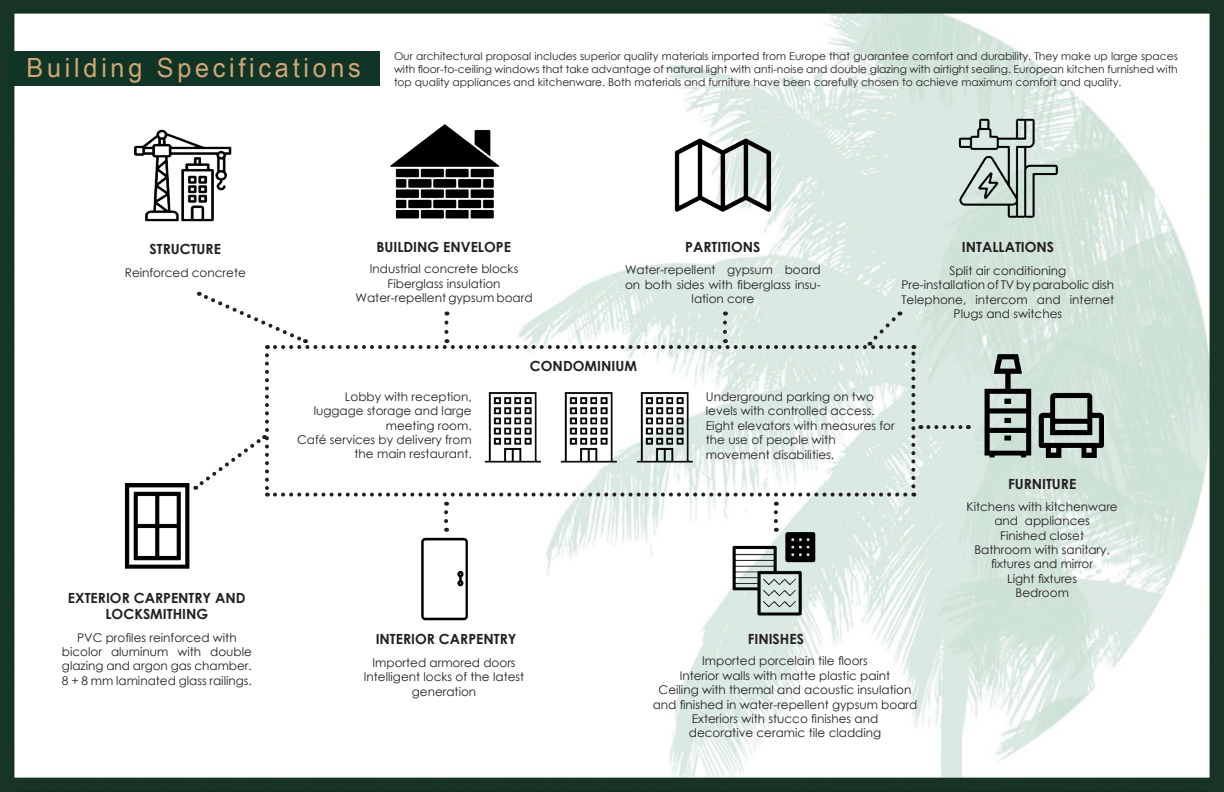
<style>
.page{position:relative;width:1224px;height:792px;background:#fff}
.page>*{position:absolute;margin:0;border:0;box-sizing:border-box;transform-origin:0 0}
.t1{font:26.4px "Arial Narrow";letter-spacing:.12em;color:#d1a674;scale:1.17 1}
.t2{font:700 14px/16.8px "Century Gothic";color:#231f20;text-align:center}
.t3{font:12px/14.4px "Century Gothic";color:#231f20;text-align:center}
.t4{font:10.7px/12.8px "Century Gothic";color:#231f20;text-align:justify}
</style>
<div class="page">
<img style="left:0;top:0;width:1224px;height:792px">
<div style="left:7px;top:51px;width:373px;height:35px;background:#103425"></div>
<img style="left:470px;top:390px;width:75px;height:74px">
<img style="left:545px;top:390px;width:76px;height:74px">
<img style="left:621px;top:390px;width:86px;height:74px">
<img style="left:122px;top:128px;width:122px;height:94px">
<img style="left:382px;top:118px;width:125px;height:107px">
<img style="left:107px;top:484px;width:99px;height:86px">
<img style="left:396px;top:534px;width:97px;height:90px">
<img style="left:664px;top:128px;width:118px;height:94px">
<img style="left:945px;top:113px;width:126px;height:109px">
<img style="left:720px;top:528px;width:108px;height:93px">
<img style="left:967px;top:341px;width:153px;height:131px">
<svg style="left:199px;top:292px;width:706px;height:57px"></svg>
<svg style="left:911px;top:345px;width:10px;height:141px"></svg>
<svg style="left:928px;top:425px;width:41px;height:4px"></svg>
<svg style="left:275px;top:493px;width:639px;height:28px"></svg>
<svg style="left:195px;top:355px;width:74px;height:142px"></svg>
<h1 class="t1" style="left:27px;top:48px;width:287px">Building Specifications</h1>
<p class="t4" style="left:394px;top:50px;width:785px">Our architectural proposal includes superior quality materials imported from Europe that guarantee comfort and durability. They make up large spaces with floor-to-ceiling windows that take advantage of natural light with anti-noise and double glazing with airtight sealing. European kitchen furnished with top quality appliances and kitchenware. Both materials and furniture have been carefully chosen to achieve maximum comfort and quality.</p>
<p class="t2" style="left:376px;top:237px;width:136px">BUILDING ENVELOPE</p>
<p class="t2" style="left:685px;top:238px;width:77px">PARTITIONS</p>
<p class="t2" style="left:962px;top:238px;width:94px">INTALLATIONS</p>
<p class="t2" style="left:150px;top:240px;width:73px">STRUCTURE</p>
<p class="t3" style="left:125px;top:265px;width:123px">Reinforced concrete</p>
<p class="t3" style="left:356px;top:262px;width:179px">Industrial concrete blocks<br>Fiberglass insulation<br>Water-repellent gypsum board</p>
<p class="t3" style="left:625px;top:263px;width:197px">Water-repellent gypsum board on both sides with fiberglass insu&shy;lation core</p>
<p class="t3" style="left:901px;top:263px;width:214px">Split air conditioning<br>Pre-installation of TV by parabolic dish<br>Telephone, intercom and internet<br>Plugs and switches</p>
<p class="t3" style="left:297px;top:389px;width:176px;text-align:right">Lobby with reception, luggage storage and large meeting room.<br>Café services by delivery from the main restaurant.</p>
<p class="t2" style="left:530px;top:357px;width:108px">CONDOMINIUM</p>
<p class="t3" style="left:706px;top:389px;width:190px;text-align:left">Underground parking on two levels with controlled access.<br>Eight elevators with measures for the use of people with movement disabilities.</p>
<p class="t2" style="left:68px;top:588px;width:179px">EXTERIOR CARPENTRY AND<br>LOCKSMITHING</p>
<p class="t3" style="left:62px;top:630px;width:191px">PVC profiles reinforced with bicolor aluminum with double glazing and argon gas chamber.<br>8 + 8 mm laminated glass railings.</p>
<p class="t2" style="left:376px;top:630px;width:142px">INTERIOR CARPENTRY</p>
<p class="t2" style="left:748px;top:630px;width:58px">FINISHES</p>
<p class="t3" style="left:364px;top:655px;width:162px">Imported armored doors<br>Intelligent locks of the latest generation</p>
<p class="t3" style="left:653px;top:654px;width:266px">Imported porcelain tile floors<br>Interior walls with matte plastic paint<br>Ceiling with thermal and acoustic insulation and finished in water-repellent gypsum board Exteriors with stucco finishes and<br>decorative ceramic tile cladding</p>
<p class="t2" style="left:1008px;top:475px;width:70px">FURNITURE</p>
<p class="t3" style="left:967px;top:499px;width:153px">Kitchens with kitchenware and appliances<br>Finished closet<br>Bathroom with sanitary, fixtures and mirror<br>Light fixtures<br>Bedroom</p>
</div>
